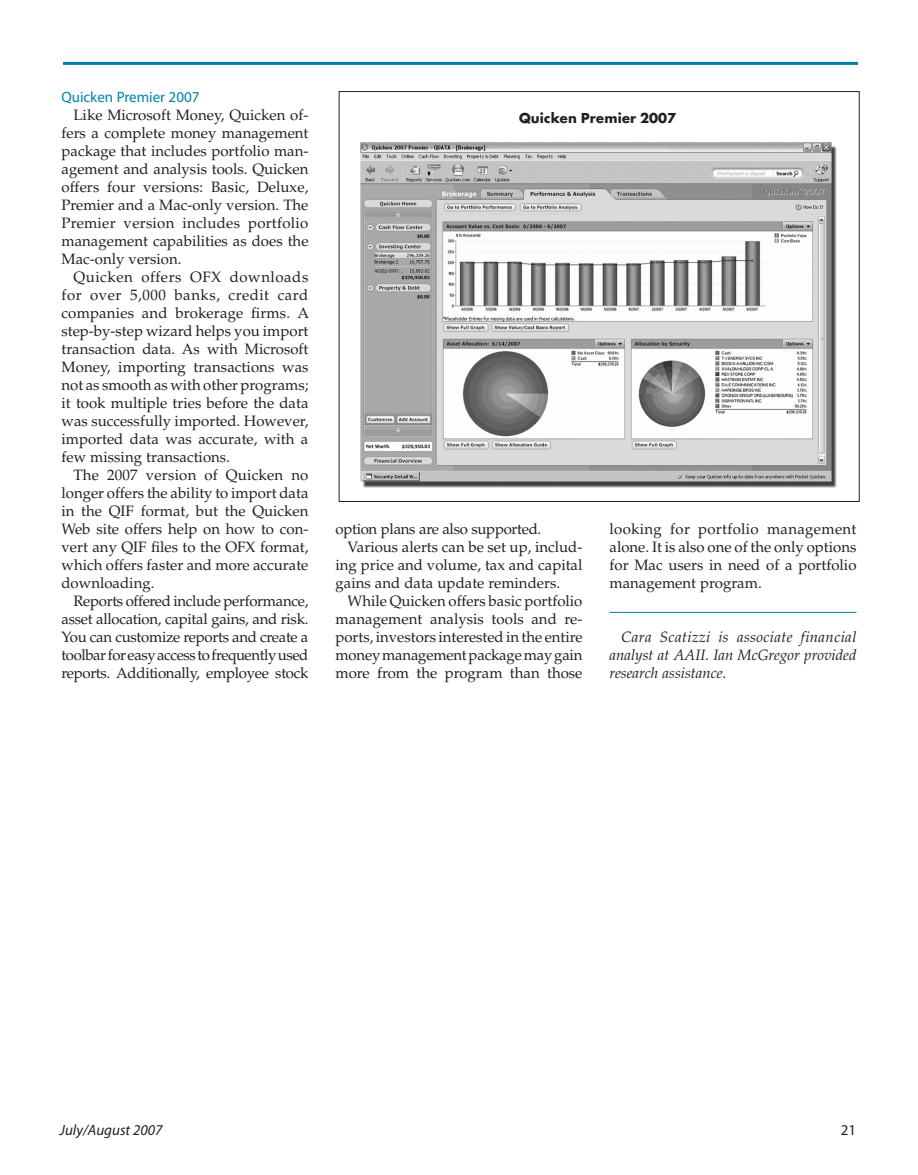
<style>
.page{position:relative;width:918px;height:1175px;background:#fff}
.page>*{position:absolute;margin:0;border:0;box-sizing:border-box;transform-origin:0 0}
.t1{font:15px/18px "Palatino";color:#231f20;text-align:justify}
.BioLine{font:italic 15px/18px "Palatino";color:#231f20;text-align:justify}
.t2{font:15px "Palatino";letter-spacing:-.02em;color:#231f20}
.Heading_1{font:15px "Myriad Pro";color:#0080a7}
.tabhead{font:700 15px "Futura T";color:#231f20}
.t3{font:italic 15px "Myriad";color:#231f20}
.t4{font:15px "Myriad";color:#231f20}
</style>
<div class="page">
<hr style="left:63px;top:62px;width:795px;height:3px;background:#0080a7">
<hr style="left:609px;top:612px;width:247px;height:1px;background:#0080a7">
<img style="left:360px;top:142px;width:477px;height:345px">
<p class="Heading_1" style="left:62px;top:89px;width:139px">Quicken Premier 2007</p>
<p class="t1" style="left:62px;top:106px;width:249px;text-indent:12px">Like Microsoft Money, Quicken of&shy;fers a complete money management package that includes portfolio man&shy;agement and analysis tools. Quicken offers four versions: Basic, Deluxe, Premier and a Mac-only version. The Premier version includes portfolio management capabilities as does the Mac-only version.</p>
<p class="t1" style="left:62px;top:268px;width:249px;text-indent:12px">Quicken offers OFX downloads for over 5,000 banks, credit card companies and brokerage firms. A step-by-step wizard helps you import transaction data. As with Microsoft Money, importing transactions was not as smooth as with other programs; it took multiple tries before the data was successfully imported. However, imported data was accurate, with a few missing transactions.</p>
<p class="t1" style="left:62px;top:466px;width:249px;text-indent:12px">The 2007 version of Quicken no longer offers the ability to import data in the QIF format, but the Quicken Web site offers help on how to con&shy;vert any QIF files to the OFX format, which offers faster and more accurate downloading.</p>
<p class="t1" style="left:62px;top:592px;width:249px;text-indent:12px">Reports offered include performance, asset allocation, capital gains, and risk.<br>You can customize reports and create a toolbar for easy access to frequently used reports. Additionally, employee stock</p>
<p class="tabhead" style="left:519px;top:109px;width:159px">Quicken Premier 2007</p>
<p class="t2" style="left:336px;top:520px;width:207px">option plans are also supported.</p>
<p class="t1" style="left:336px;top:538px;width:249px;text-indent:12px">Various alerts can be set up, includ&shy;ing price and volume, tax and capital gains and data update reminders.</p>
<p class="t1" style="left:336px;top:592px;width:249px;text-indent:12px">While Quicken offers basic portfolio management analysis tools and re&shy;ports, investors interested in the entire money management package may gain more from the program than those</p>
<p class="t1" style="left:609px;top:520px;width:249px">looking for portfolio management alone. It is also one of the only options for Mac users in need of a portfolio management program.</p>
<p class="BioLine" style="left:609px;top:628px;width:249px;text-indent:12px">Cara Scatizzi is associate financial analyst at AAII. Ian McGregor provided research assistance.</p>
<p class="t3" style="left:60px;top:1122px;width:104px">July/August 2007</p>
<p class="t4" style="left:841px;top:1122px;width:17px">21</p>
</div>
